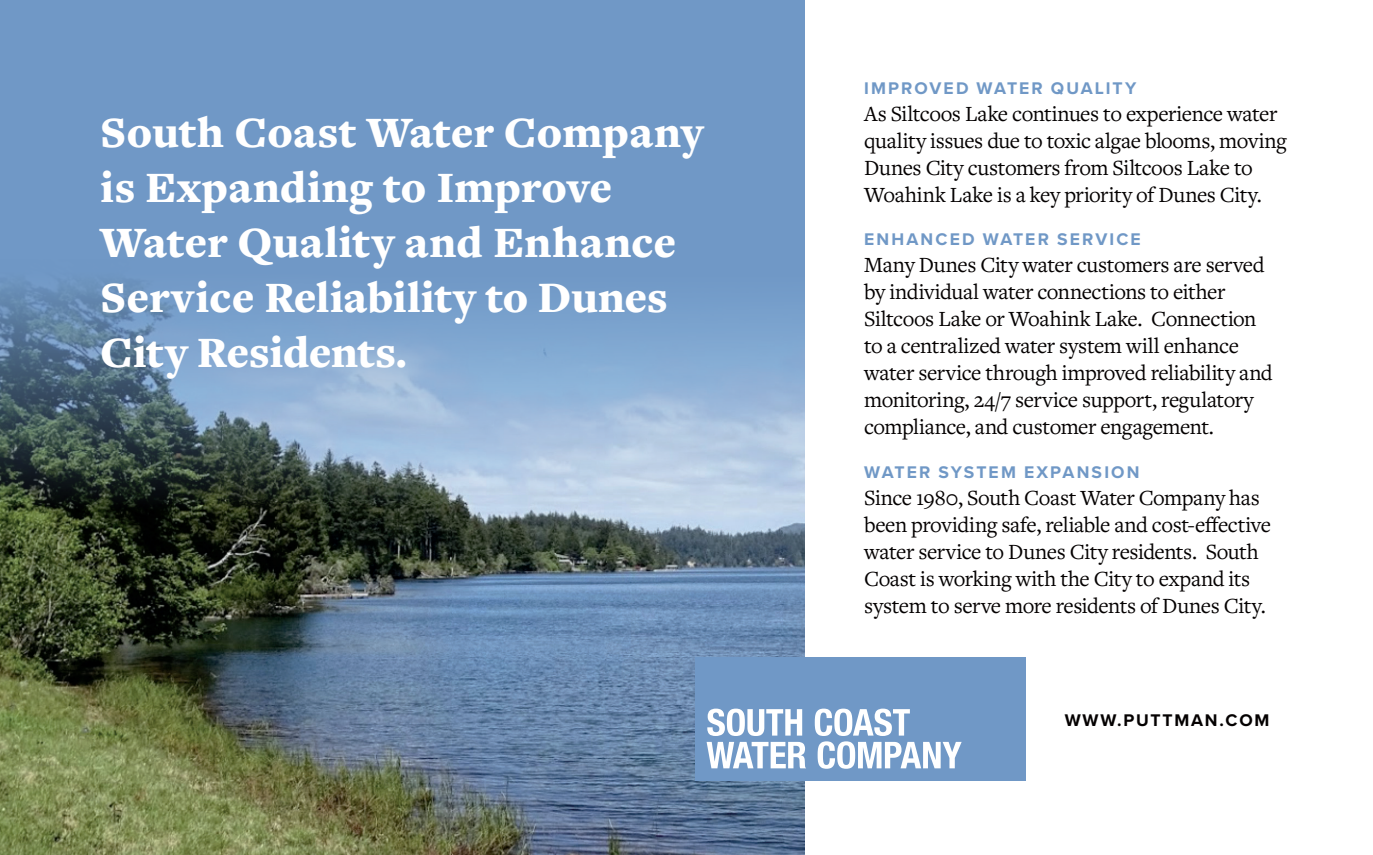
<style>
.page{position:relative;width:1373px;height:855px;background:#fff}
.page>*{position:absolute;margin:0;border:0;box-sizing:border-box;transform-origin:0 0}
.t1{font:900 45px/55px "Freight Text Pro";color:#fff}
.t2{font:22.5px/27px "Freight Text Pro";letter-spacing:-.02em;color:#040101}
.t3{font:700 17.5px "Proxima Nova";letter-spacing:.12em;color:#7098c6}
.t4{font:700 17.5px "Proxima Nova";letter-spacing:.1em;color:#040101}
</style>
<div class="page">
<div style="left:0;top:0;width:804px;height:855px;background:#7098c6"></div>
<img style="left:0;top:283px;width:804px;height:572px">
<div style="left:695px;top:657px;width:330px;height:124px;background:#7098c6"></div>
<svg style="left:707px;top:709px;width:95px;height:27px"></svg>
<svg style="left:706px;top:742px;width:100px;height:26px"></svg>
<svg style="left:814px;top:709px;width:147px;height:60px"></svg>
<h1 class="t1" style="left:100px;top:104px;width:605px">South Coast Water Company is Expanding to Improve<br>Water Quality and Enhance<br>Service Reliability to Dunes<br>City Residents.</h1>
<p class="t3" style="left:864px;top:75px;width:274px">IMPROVED WATER QUALITY</p>
<p class="t2" style="left:864px;top:99px;width:424px">As Siltcoos Lake continues to experience water quality issues due to toxic algae blooms, moving Dunes City customers from Siltcoos Lake to Woahink Lake is a key priority of Dunes City.</p>
<p class="t3" style="left:864px;top:227px;width:278px">ENHANCED WATER SERVICE</p>
<p class="t2" style="left:864px;top:251px;width:410px">Many Dunes City water customers are served by individual water connections to either Siltcoos Lake or Woahink Lake. Connection to a centralized water system will enhance water service through improved reliability and monitoring, 24/7 service support, regulatory compliance, and customer engagement.</p>
<p class="t3" style="left:864px;top:459px;width:277px">WATER SYSTEM EXPANSION</p>
<p class="t2" style="left:864px;top:483px;width:408px">Since 1980, South Coast Water Company has been providing safe, reliable and cost-effective water service to Dunes City residents. South Coast is working with the City to expand its system to serve more residents of Dunes City.</p>
<p class="t4" style="left:1064px;top:707px;width:206px">WWW.PUTTMAN.COM</p>
</div>
